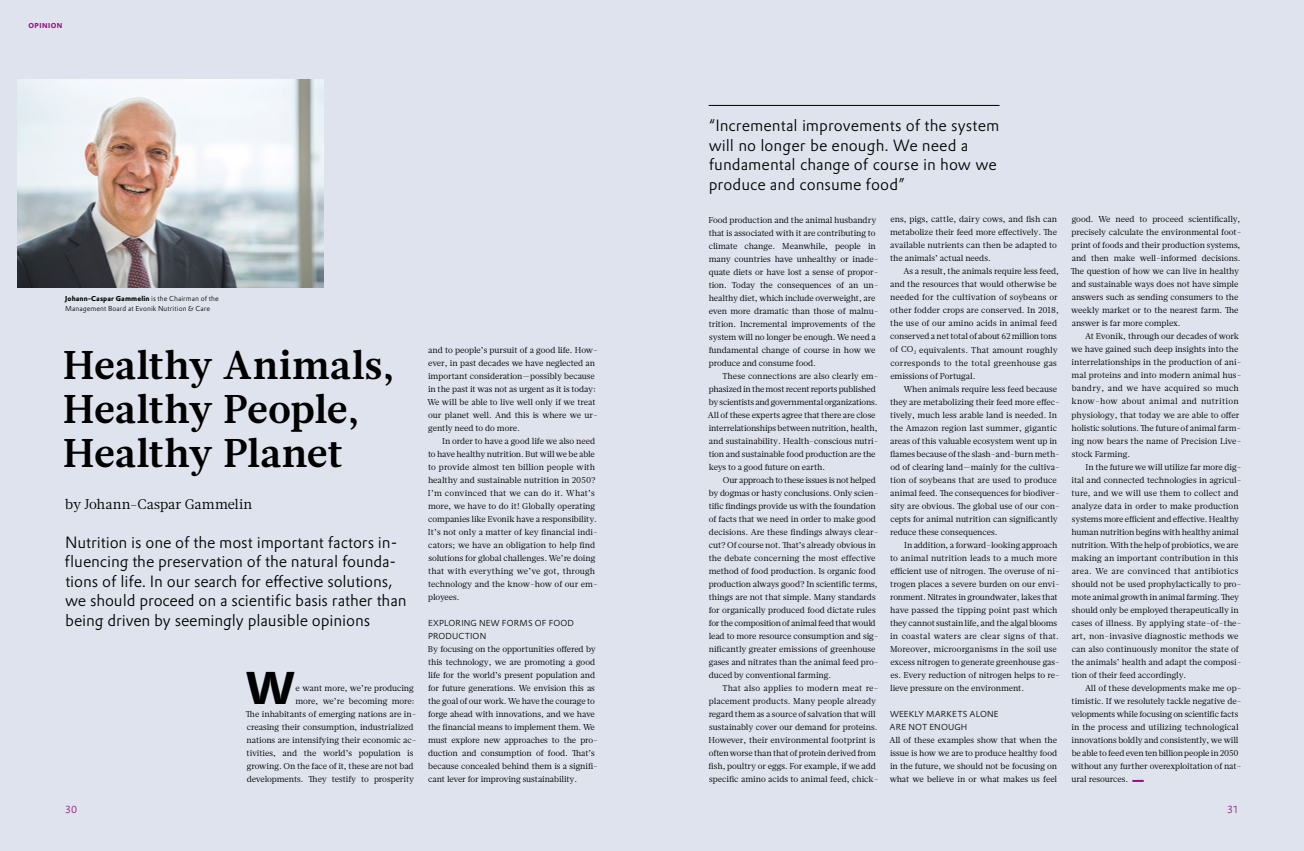
<style>
.page{position:relative;width:1304px;height:851px;background:#fff}
.page>*{position:absolute;margin:0;border:0;box-sizing:border-box;transform-origin:0 0}
.t1{font:700 44.9px "Evonik Prokyon";color:#000}
.t2{font:700 40px/44px "Glosa Text";letter-spacing:.01em;color:#000}
.t3{font:300 16px/19.5px "Evonik Prokyon";letter-spacing:-.005em;color:#000}
.t4{font:14px "Glosa Text";color:#000}
.t5{font:300 10px "Evonik Prokyon";color:#94107f}
.t6{font:8.5px/13px "Glosa Text";letter-spacing:-.005em;color:#000}
.t7{font:300 8.5px/13px "Evonik Prokyon";letter-spacing:.015em;color:#000}
.t8{font:300 7px/10px "Evonik Prokyon";letter-spacing:.015em;color:#000}
.t9{font:700 7px "Evonik Prokyon";letter-spacing:.075em;color:#94107f}
.s1{font-weight:700}
</style>
<div class="page">
<div style="left:0;top:0;width:1304px;height:850px;background:#dfe3ed"></div>
<img style="left:17px;top:79px;width:306px;height:208px">
<svg style="left:1132px;top:779px;width:12px;height:2px"></svg>
<hr style="left:709px;top:105px;width:290px;height:1px;background:#000">
<p class="t9" style="left:28px;top:20px;width:36px">OPINION</p>
<p class="t8" style="left:65px;top:292px;width:155px"><span class="s1">Johann-Caspar Gammelin</span> is the Chairman of the<br>Management Board at Evonik Nutrition &amp; Care</p>
<h2 class="t2" style="left:63px;top:343px;width:334px">Healthy Animals,<br>Healthy People,<br>Healthy Planet</h2>
<h3 class="t4" style="left:65px;top:494px;width:188px">by Johann-Caspar Gammelin</h3>
<p class="t3" style="left:65px;top:531px;width:344px">Nutrition is one of the most important factors in&shy;fluencing the preservation of the natural founda&shy;tions of life. In our search for effective solutions, we should proceed on a scientific basis rather than being driven by seemingly plausible opinions</p>
<h1 class="t1" style="left:246px;top:651px;width:51px">W</h1>
<p class="t6" style="left:296px;top:681px;width:120px">e want more, we’re producing</p>
<p class="t6" style="left:295px;top:694px;width:121px">more, we’re becoming more:</p>
<p class="t6" style="left:246px;top:707px;width:172px">The inhabitants of emerging nations are in-</p>
<p class="t6" style="left:247px;top:720px;width:168px">creasing their consumption, industrialized</p>
<p class="t6" style="left:247px;top:733px;width:171px">nations are intensifying their economic ac-</p>
<p class="t6" style="left:247px;top:746px;width:168px">tivities, and the world’s population is</p>
<p class="t6" style="left:247px;top:759px;width:168px">growing. On the face of it, these are not bad</p>
<p class="t6" style="left:247px;top:772px;width:169px">developments. They testify to prosperity</p>
<p class="t6" style="left:427px;top:343px;width:172px">and to people’s pursuit of a good life. How&shy;ever, in past decades we have neglected an important consideration—possibly because in the past it was not as urgent as it is today:<br>We will be able to live well only if we treat our planet well. And this is where we ur&shy;gently need to do more.</p>
<p class="t6" style="left:428px;top:434px;width:171px;text-indent:14px">In order to have a good life we also need to have healthy nutrition. But will we be able to provide almost ten billion people with healthy and sustainable nutrition in 2050?<br>I’m convinced that we can do it. What’s more, we have to do it! Globally operating companies like Evonik have a responsibility.<br>It’s not only a matter of key financial indi&shy;cators; we have an obligation to help find solutions for global challenges. We’re doing that with everything we’ve got, through technology and the know-how of our em&shy;ployees.</p>
<p class="t7" style="left:428px;top:615px;width:148px">EXPLORING NEW FORMS OF FOOD<br>PRODUCTION</p>
<p class="t6" style="left:428px;top:642px;width:172px">By focusing on the opportunities offered by this technology, we are promoting a good life for the world’s present population and for future generations. We envision this as the goal of our work. We have the courage to forge ahead with innovations, and we have the financial means to implement them. We must explore new approaches to the pro&shy;duction and consumption of food. That’s because concealed behind them is a signifi&shy;cant lever for improving sustainability.</p>
<h3 class="t3" style="left:709px;top:115px;width:292px">“Incremental improvements of the system will no longer be enough. We need a fundamental change of course in how we produce and consume food”</h3>
<p class="t6" style="left:709px;top:213px;width:172px">Food production and the animal husbandry that is associated with it are contributing to climate change. Meanwhile, people in many countries have unhealthy or inade&shy;quate diets or have lost a sense of propor&shy;tion. Today the consequences of an un&shy;healthy diet, which include overweight, are even more dramatic than those of malnu&shy;trition. Incremental improvements of the system will no longer be enough. We need a fundamental change of course in how we produce and consume food.</p>
<p class="t6" style="left:708px;top:369px;width:172px;text-indent:14px">These connections are also clearly em&shy;phasized in the most recent reports published by scientists and governmental organizations.<br>All of these experts agree that there are close interrelationships between nutrition, health, and sustainability. Health-conscious nutri&shy;tion and sustainable food production are the keys to a good future on earth.</p>
<p class="t6" style="left:709px;top:473px;width:171px;text-indent:14px">Our approach to these issues is not helped by dogmas or hasty conclusions. Only scien&shy;tific findings provide us with the foundation of facts that we need in order to make good decisions. Are these findings always clear&shy;cut? Of course not. That’s already obvious in the debate concerning the most effective method of food production. Is organic food production always good? In scientific terms, things are not that simple. Many standards for organically produced food dictate rules for the composition of animal feed that would lead to more resource consumption and sig&shy;nificantly greater emissions of greenhouse gases and nitrates than the animal feed pro&shy;duced by conventional farming.</p>
<p class="t6" style="left:709px;top:681px;width:172px;text-indent:14px">That also applies to modern meat re&shy;placement products. Many people already regard them as a source of salvation that will sustainably cover our demand for proteins.<br>However, their environmental footprint is often worse than that of protein derived from fish, poultry or eggs. For example, if we add specific amino acids to animal feed, chick-</p>
<p class="t6" style="left:890px;top:213px;width:169px;text-align:justify">ens, pigs, cattle, dairy cows, and fish can metabolize their feed more effectively. The available nutrients can then be adapted to the animals’ actual needs.</p>
<p class="t6" style="left:890px;top:265px;width:170px;text-indent:13px">As a result, the animals require less feed, and the resources that would otherwise be needed for the cultivation of soybeans or other fodder crops are conserved. In 2018, the use of our amino acids in animal feed conserved a net total of about 62 million tons of CO<sub>2</sub> equivalents. That amount roughly corresponds to the total greenhouse gas emissions of Portugal.</p>
<p class="t6" style="left:890px;top:382px;width:172px;text-indent:14px">When animals require less feed because they are metabolizing their feed more effec&shy;tively, much less arable land is needed. In the Amazon region last summer, gigantic areas of this valuable ecosystem went up in flames because of the slash-and-burn meth&shy;od of clearing land—mainly for the cultiva&shy;tion of soybeans that are used to produce animal feed. The consequences for biodiver&shy;sity are obvious. The global use of our con&shy;cepts for animal nutrition can significantly reduce these consequences.</p>
<p class="t6" style="left:890px;top:538px;width:172px;text-indent:14px">In addition, a forward-looking approach to animal nutrition leads to a much more efficient use of nitrogen. The overuse of ni&shy;trogen places a severe burden on our envi&shy;ronment. Nitrates in groundwater, lakes that have passed the tipping point past which they cannot sustain life, and the algal blooms in coastal waters are clear signs of that.<br>Moreover, microorganisms in the soil use excess nitrogen to generate greenhouse gas&shy;es. Every reduction of nitrogen helps to re&shy;lieve pressure on the environment.</p>
<p class="t7" style="left:890px;top:706px;width:111px">WEEKLY MARKETS ALONE<br>ARE NOT ENOUGH</p>
<p class="t6" style="left:889px;top:733px;width:169px;text-align:justify">All of these examples show that when the issue is how we are to produce healthy food in the future, we should not be focusing on what we believe in or what makes us feel</p>
<p class="t6" style="left:1071px;top:213px;width:172px">good. We need to proceed scientifically, precisely calculate the environmental foot&shy;print of foods and their production systems, and then make well-informed decisions.<br>The question of how we can live in healthy and sustainable ways does not have simple answers such as sending consumers to the weekly market or to the nearest farm. The answer is far more complex.</p>
<p class="t6" style="left:1071px;top:330px;width:172px;text-indent:14px">At Evonik, through our decades of work we have gained such deep insights into the interrelationships in the production of ani&shy;mal proteins and into modern animal hus&shy;bandry, and we have acquired so much know-how about animal and nutrition physiology, that today we are able to offer holistic solutions. The future of animal farm&shy;ing now bears the name of Precision Live&shy;stock Farming.</p>
<p class="t6" style="left:1072px;top:460px;width:171px;text-indent:14px">In the future we will utilize far more dig&shy;ital and connected technologies in agricul&shy;ture, and we will use them to collect and analyze data in order to make production systems more efficient and effective. Healthy human nutrition begins with healthy animal nutrition. With the help of probiotics, we are making an important contribution in this area. We are convinced that antibiotics should not be used prophylactically to pro&shy;mote animal growth in animal farming. They should only be employed therapeutically in cases of illness. By applying state-of-the&shy;art, non-invasive diagnostic methods we can also continuously monitor the state of the animals’ health and adapt the composi&shy;tion of their feed accordingly.</p>
<p class="t6" style="left:1071px;top:681px;width:172px;text-indent:14px">All of these developments make me op&shy;timistic. If we resolutely tackle negative de&shy;velopments while focusing on scientific facts in the process and utilizing technological innovations boldly and consistently, we will be able to feed even ten billion people in 2050 without any further overexploitation of nat&shy;ural resources.</p>
<p class="t5" style="left:65px;top:801px;width:13px">30</p>
<p class="t5" style="left:1227px;top:801px;width:13px">31</p>
</div>
